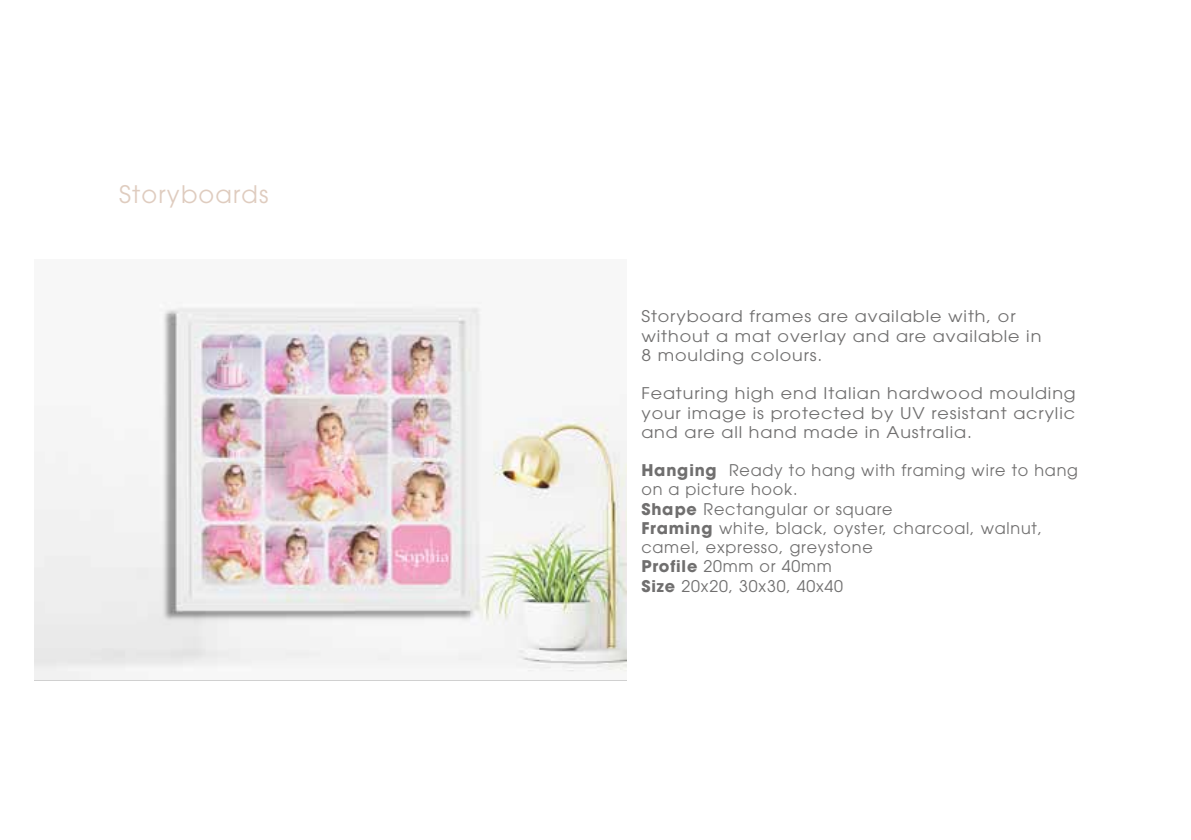
<style>
.page{position:relative;width:1191px;height:840px;background:#fff}
.page>*{position:absolute;margin:0;border:0;box-sizing:border-box;transform-origin:0 0}
.t1{font:24px "ITC Avant Garde Pro";letter-spacing:.05em;color:#dfccbf}
.t2{font:16px/19.2px "ITC Avant Garde Pro";letter-spacing:.05em;color:#706f6f;scale:1.1 1}
.t3{font:16px/19.2px "ITC Avant Garde Pro";letter-spacing:.05em;color:#706f6f}
.s1{font-weight:700}
</style>
<div class="page">
<img style="left:34px;top:302px;width:592px;height:377px">
<h1 class="t1" style="left:119px;top:179px;width:151px">Storyboards</h1>
<p class="t2" style="left:641px;top:306px;width:365px">Storyboard frames are available with, or without a mat overlay and are available in<br>8 moulding colours.</p>
<p class="t2" style="left:641px;top:383px;width:396px;text-align:justify">Featuring high end Italian hardwood moulding your image is protected by UV resistant acrylic and are all hand made in Australia.</p>
<p class="t3" style="left:641px;top:460px;width:438px"><span class="s1">Hanging</span> Ready to hang with framing wire to hang on a picture hook.<br><span class="s1">Shape</span> Rectangular or square<br><span class="s1">Framing</span> white, black, oyster, charcoal, walnut, camel, expresso, greystone<br><span class="s1">Profile</span> 20mm or 40mm<br><span class="s1">Size</span> 20x20, 30x30, 40x40</p>
</div>
